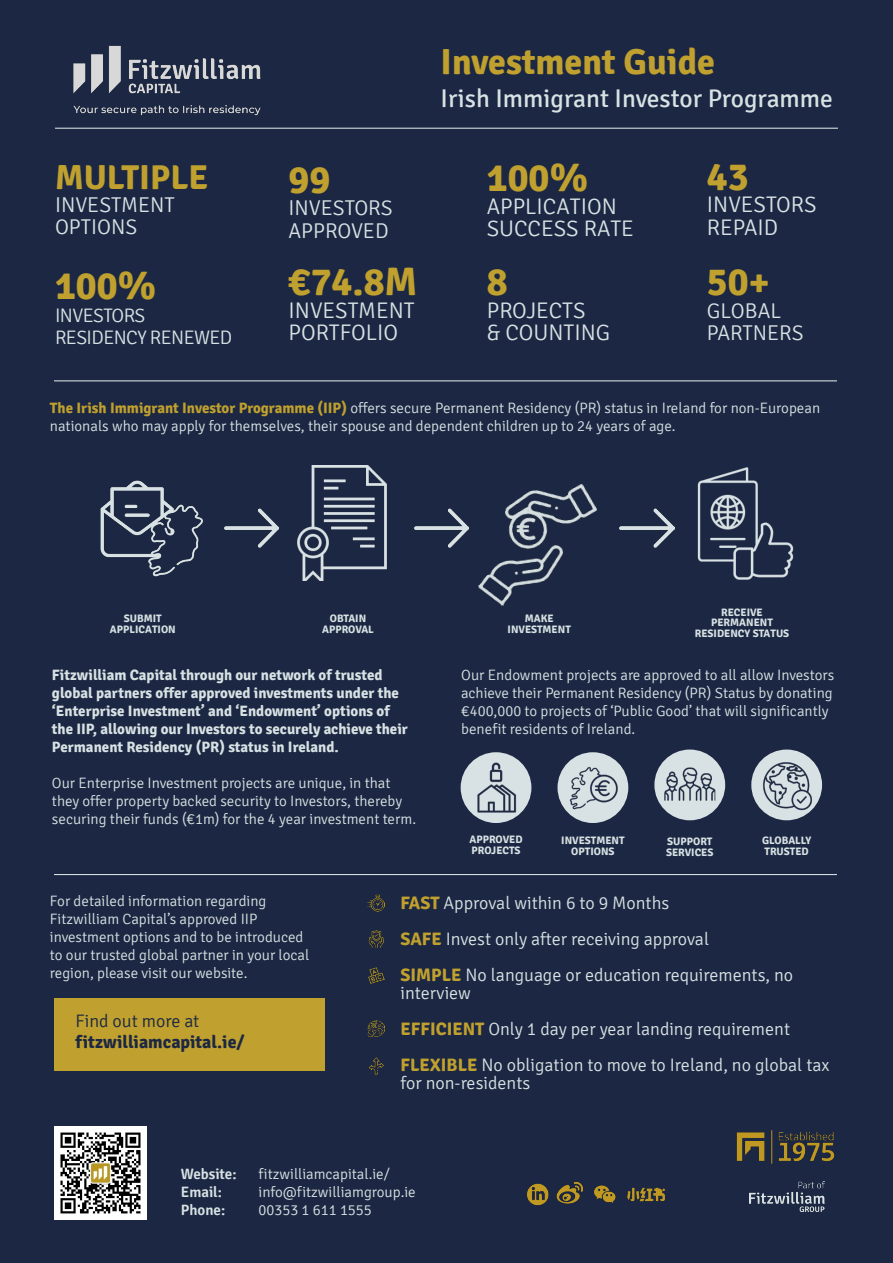
<style>
.page{position:relative;width:893px;height:1263px;background:#1c2843}
.page>*{position:absolute;margin:0;border:0;box-sizing:border-box;transform-origin:0 0}
.t1{font:700 39.3px "Signika";color:#c0a02e}
.t2{font:700 36px "Signika";color:#c0a02e}
.t3{font:700 34.5px "Signika";color:#c0a02e}
.t4{font:25.5px "Signika";color:#d8e2e4}
.t5{font:300 22.5px/22.5px "Signika";color:#d8e2e4}
.t6{font:300 21.3px/22.5px "Signika";color:#d8e2e4}
.t7{font:300 19.5px "Signika";letter-spacing:-.03em;color:#d8e2e4}
.t8{font:300 18px/18px "Signika";color:#d8e2e4}
.t9{font:700 18px/21px "Signika";color:#1c2843}
.t10{font:300 15px/18px "Signika";color:#d8e2e4}
.t11{font:700 15px/18px "Signika";color:#d8e2e4}
.t12{font:600 15px/18px "Signika";color:#d8e2e4}
.t13{font:700 10.8px/10.8px "Signika";color:#d8e2e4;text-align:center}
.s1{font-weight:700;color:#c0a02e}
.s2{font-weight:300}
</style>
<div class="page">
<img style="left:736px;top:1130px;width:99px;height:34px">
<img style="left:749px;top:1181px;width:75px;height:31px">
<img style="left:100px;top:480px;width:103px;height:97px">
<img style="left:297px;top:466px;width:90px;height:115px">
<img style="left:478px;top:484px;width:119px;height:121px">
<img style="left:697px;top:467px;width:97px;height:113px">
<img style="left:224px;top:508px;width:55px;height:40px">
<img style="left:414px;top:508px;width:55px;height:40px">
<img style="left:619px;top:508px;width:55px;height:40px">
<hr style="left:54px;top:874px;width:783px;height:1px;background:#d8e2e4">
<div style="left:461px;top:752px;width:70px;height:71px;background:#d8e2e4;border-radius:50%"></div>
<img style="left:470px;top:762px;width:51px;height:51px">
<div style="left:557px;top:752px;width:71px;height:71px;background:#d8e2e4;border-radius:50%"></div>
<img style="left:567px;top:762px;width:51px;height:51px">
<div style="left:654px;top:749px;width:71px;height:71px;background:#d8e2e4;border-radius:50%"></div>
<img style="left:664px;top:758px;width:51px;height:43px">
<div style="left:751px;top:749px;width:71px;height:71px;background:#d8e2e4;border-radius:50%"></div>
<img style="left:761px;top:759px;width:51px;height:51px">
<div style="left:54px;top:999px;width:270px;height:72px;background:#c0a02e"></div>
<img style="left:368px;top:895px;width:16px;height:16px">
<img style="left:368px;top:931px;width:16px;height:17px">
<img style="left:368px;top:967px;width:16px;height:17px">
<img style="left:368px;top:1020px;width:16px;height:17px">
<img style="left:368px;top:1058px;width:16px;height:16px">
<img style="left:73px;top:45px;width:188px;height:71px">
<hr style="left:54px;top:380px;width:783px;height:1px;background:#d8e2e4">
<hr style="left:55px;top:128px;width:783px;height:1px;background:#d8e2e4">
<img style="left:54px;top:1126px;width:93px;height:93px">
<img style="left:527px;top:1182px;width:138px;height:24px">
<p class="t2" style="left:441px;top:41px;width:276px">Investment Guide</p>
<p class="t3" style="left:55px;top:157px;width:155px">MULTIPLE</p>
<p class="t6" style="left:55px;top:194px;width:121px">INVESTMENT<br>OPTIONS</p>
<p class="t1" style="left:55px;top:262px;width:103px">100%</p>
<p class="t7" style="left:55px;top:304px;width:92px">INVESTORS</p>
<p class="t7" style="left:55px;top:327px;width:179px">RESIDENCY RENEWED</p>
<p class="t1" style="left:289px;top:156px;width:43px">99</p>
<p class="t6" style="left:289px;top:197px;width:106px">INVESTORS<br>APPROVED</p>
<p class="t1" style="left:289px;top:258px;width:130px">€74.8M</p>
<p class="t5" style="left:289px;top:299px;width:128px">INVESTMENT<br>PORTFOLIO</p>
<p class="t4" style="left:441px;top:84px;width:394px">Irish Immigrant Investor Programme</p>
<p class="t1" style="left:487px;top:154px;width:103px">100%</p>
<p class="t5" style="left:487px;top:195px;width:149px">APPLICATION<br>SUCCESS RATE</p>
<p class="t1" style="left:487px;top:258px;width:22px">8</p>
<p class="t5" style="left:487px;top:299px;width:100px">PROJECTS</p>
<p class="t5" style="left:487px;top:322px;width:125px">&amp; COUNTING</p>
<p class="t1" style="left:707px;top:153px;width:43px">43</p>
<p class="t5" style="left:707px;top:194px;width:111px">INVESTORS<br>REPAID</p>
<p class="t1" style="left:707px;top:258px;width:64px">50+</p>
<p class="t6" style="left:707px;top:300px;width:98px">GLOBAL<br>PARTNERS</p>
<p class="t10" style="left:50px;top:399px;width:772px"><span class="s1">The Irish Immigrant Investor Programme (IIP)</span> offers secure Permanent Residency (PR) status in Ireland for non-European nationals who may apply for themselves, their spouse and dependent children up to 24 years of age.</p>
<p class="t13" style="left:110px;top:613px;width:67px">SUBMIT<br>APPLICATION</p>
<p class="t13" style="left:322px;top:613px;width:53px">OBTAIN<br>APPROVAL</p>
<p class="t13" style="left:508px;top:613px;width:65px">MAKE<br>INVESTMENT</p>
<p class="t13" style="left:695px;top:607px;width:96px">RECEIVE<br>PERMANENT<br>RESIDENCY STATUS</p>
<p class="t11" style="left:52px;top:666px;width:357px">Fitzwilliam Capital through our network of trusted global partners offer approved investments under the ‘Enterprise Investment’ and ‘Endowment’ options of the IIP, allowing our Investors to securely achieve their Permanent Residency (PR) status in Ireland.</p>
<p class="t10" style="left:52px;top:774px;width:366px">Our Enterprise Investment projects are unique, in that they offer property backed security to Investors, thereby securing their funds (€1m) for the 4 year investment term.</p>
<p class="t10" style="left:461px;top:666px;width:375px">Our Endowment projects are approved to all allow Investors achieve their Permanent Residency (PR) Status by donating €400,000 to projects of ‘Public Good’ that will significantly benefit residents of Ireland.</p>
<p class="t13" style="left:469px;top:834px;width:55px;text-align:left">APPROVED<br>PROJECTS</p>
<p class="t13" style="left:561px;top:835px;width:65px">INVESTMENT</p>
<p class="t13" style="left:571px;top:846px;width:45px">OPTIONS</p>
<p class="t13" style="left:666px;top:836px;width:49px;text-align:left">SUPPORT<br>SERVICES</p>
<p class="t13" style="left:762px;top:835px;width:51px;text-align:left">GLOBALLY<br>TRUSTED</p>
<p class="t10" style="left:50px;top:892px;width:261px">For detailed information regarding Fitzwilliam Capital’s approved IIP investment options and to be introduced to our trusted global partner in your local region, please visit our website.</p>
<p class="t8" style="left:400px;top:894px;width:270px"><span class="s1">FAST</span> Approval within 6 to 9 Months</p>
<p class="t8" style="left:400px;top:930px;width:310px"><span class="s1">SAFE</span> Invest only after receiving approval</p>
<p class="t8" style="left:400px;top:966px;width:394px"><span class="s1">SIMPLE</span> No language or education requirements, no interview</p>
<p class="t8" style="left:400px;top:1011px;width:431px;line-height:36px"><span class="s1">EFFICIENT</span> Only 1 day per year landing requirement<br><span class="s1">FLEXIBLE</span> No obligation to move to Ireland, no global tax</p>
<p class="t8" style="left:400px;top:1074px;width:131px">for non-residents</p>
<p class="t9" style="left:76px;top:1011px;width:171px"><span class="s2">Find out more at </span>fitzwilliamcapital.ie/</p>
<p class="t12" style="left:181px;top:1165px;width:57px">Website:<br>Email:<br>Phone:</p>
<p class="t10" style="left:259px;top:1165px;width:159px">fitzwilliamcapital.ie/ info@fitzwilliamgroup.ie<br>00353 1 611 1555</p>
</div>
